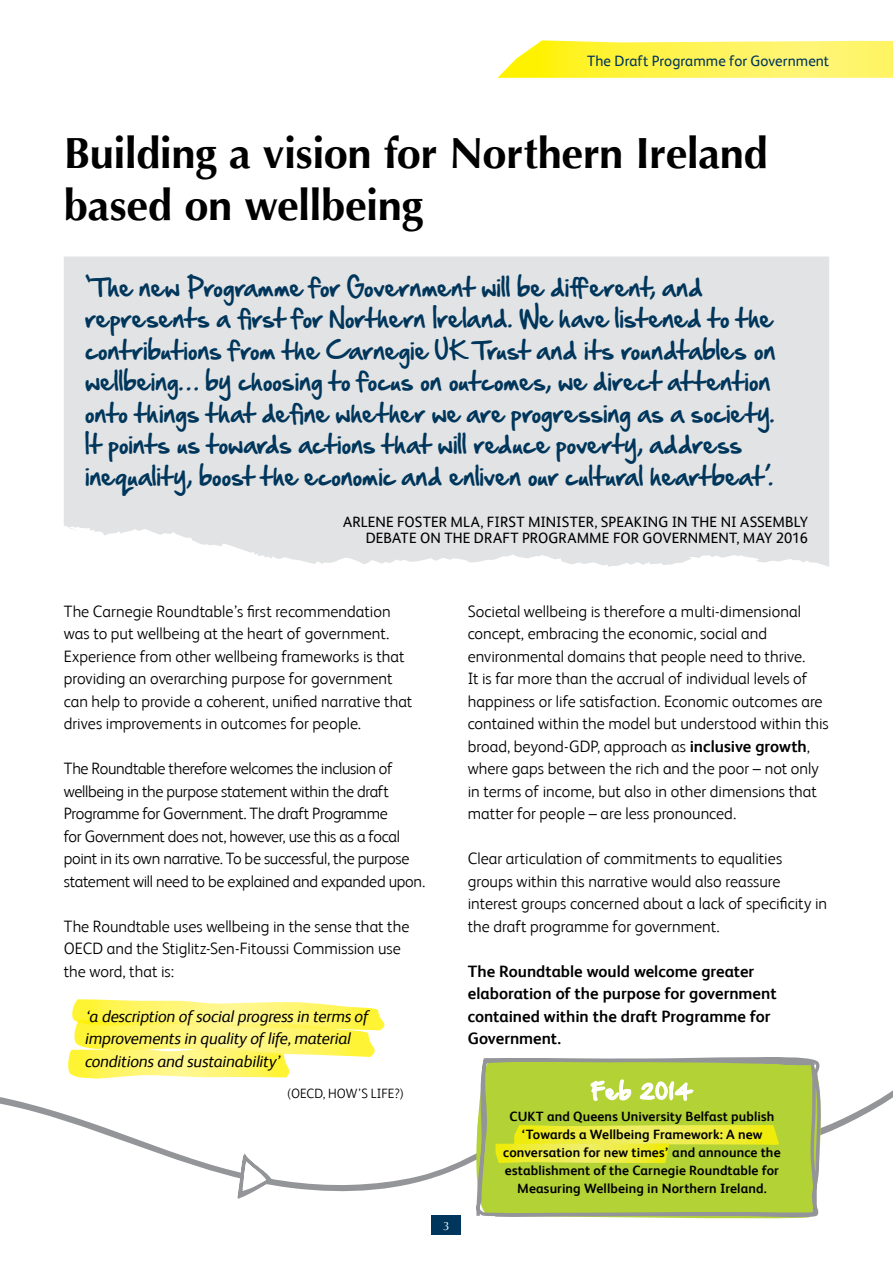
<style>
.page{position:relative;width:893px;height:1263px;background:#fff}
.page>*{position:absolute;margin:0;border:0;box-sizing:border-box;transform-origin:0 0}
.t1{font:700 43.5px/52.2px "Optima";letter-spacing:-.01em;color:#000}
.t2{font:22.5px/31.5px "Hand Of Sean";color:#00365b}
.t3{font:19.5px "Hand Of Sean";letter-spacing:.05em;color:#fff}
.t4{font:300 16.5px/22.5px "FS Albert";color:#000}
.t5{font:300 16.5px/22.5px "FS Albert";letter-spacing:-.02em;color:#000}
.t6{font:700 16.5px/22.5px "FS Albert";color:#000}
.t7{font:italic 16.5px/22.5px "FS Albert";letter-spacing:-.01em;color:#000}
.t8{font:15px/16.5px "FS Albert";letter-spacing:.005em;color:#000;text-align:right}
.t9{font:15px "FS Albert";letter-spacing:.005em;color:#00365b}
.t10{font:700 13.5px/18px "FS Albert";letter-spacing:.01em;color:#000;text-align:center}
.t11{font:300 13.5px "FS Albert";color:#000}
.t12{font:12px "Optima";color:#fff}
.s1{font-weight:700}
</style>
<div class="page">
<svg style="left:497px;top:40px;width:396px;height:38px;background:#fff45d"></svg>
<div style="left:432px;top:1215px;width:29px;height:20px;background:#00365b"></div>
<svg style="left:0;top:1097px;width:466px;height:95px"></svg>
<svg style="left:68px;top:999px;width:317px;height:80px"></svg>
<div style="left:64px;top:256px;width:765px;height:311px;background:#e2e3e4"></div>
<svg style="left:235px;top:1149px;width:39px;height:50px"></svg>
<svg style="left:475px;top:1058px;width:344px;height:161px;background:#b4ce4c"></svg>
<svg style="left:495px;top:1057px;width:398px;height:106px"></svg>
<p class="t9" style="left:587px;top:52px;width:244px">The Draft Programme for Government</p>
<h1 class="t1" style="left:64px;top:127px;width:706px">Building a vision for Northern Ireland based on wellbeing</h1>
<p class="t2" style="left:85px;top:271px;width:692px">‘The new Programme for Government will be different, and represents a first for Northern Ireland. We have listened to the contributions from the Carnegie UK Trust and its roundtables on wellbeing… by choosing to focus on outcomes, we direct attention onto things that define whether we are progressing as a society.<br>It points us towards actions that will reduce poverty, address inequality, boost the economic and enliven our cultural heartbeat’.</p>
<p class="t8" style="left:343px;top:513px;width:466px">ARLENE FOSTER MLA, FIRST MINISTER, SPEAKING IN THE NI ASSEMBLY<br>DEBATE ON THE DRAFT PROGRAMME FOR GOVERNMENT, MAY 2016</p>
<p class="t4" style="left:64px;top:599px;width:350px">The Carnegie Roundtable’s first recommendation was to put wellbeing at the heart of government.<br>Experience from other wellbeing frameworks is that providing an overarching purpose for government can help to provide a coherent, unified narrative that drives improvements in outcomes for people.</p>
<p class="t5" style="left:64px;top:757px;width:363px">The Roundtable therefore welcomes the inclusion of wellbeing in the purpose statement within the draft Programme for Government. The draft Programme<br>for Government does not, however, use this as a focal point in its own narrative. To be successful, the purpose statement will need to be explained and expanded upon.</p>
<p class="t4" style="left:64px;top:915px;width:347px">The Roundtable uses wellbeing in the sense that the<br>OECD and the Stiglitz-Sen-Fitoussi Commission use the word, that is:</p>
<p class="t7" style="left:85px;top:1005px;width:285px">‘a description of social progress in terms of improvements in quality of life, material conditions and sustainability’</p>
<p class="t11" style="left:287px;top:1085px;width:118px">(OECD, HOW’S LIFE?)</p>
<p class="t12" style="left:443px;top:1218px;width:8px">3</p>
<p class="t4" style="left:468px;top:599px;width:362px">Societal wellbeing is therefore a multi-dimensional concept, embracing the economic, social and environmental domains that people need to thrive.<br>It is far more than the accrual of individual levels of happiness or life satisfaction. Economic outcomes are contained within the model but understood within this broad, beyond-GDP, approach as <span class="s1">inclusive growth</span>, where gaps between the rich and the poor – not only in terms of income, but also in other dimensions that matter for people – are less pronounced.</p>
<p class="t4" style="left:468px;top:847px;width:361px">Clear articulation of commitments to equalities groups within this narrative would also reassure interest groups concerned about a lack of specificity in the draft programme for government.</p>
<p class="t6" style="left:468px;top:960px;width:310px">The Roundtable would welcome greater elaboration of the purpose for government contained within the draft Programme for Government.</p>
<p class="t3" style="left:591px;top:1074px;width:104px">Feb 2014</p>
<p class="t10" style="left:503px;top:1107px;width:279px">CUKT and Queens University Belfast publish ‘Towards a Wellbeing Framework: A new conversation for new times’ and announce the establishment of the Carnegie Roundtable for Measuring Wellbeing in Northern Ireland.</p>
</div>
